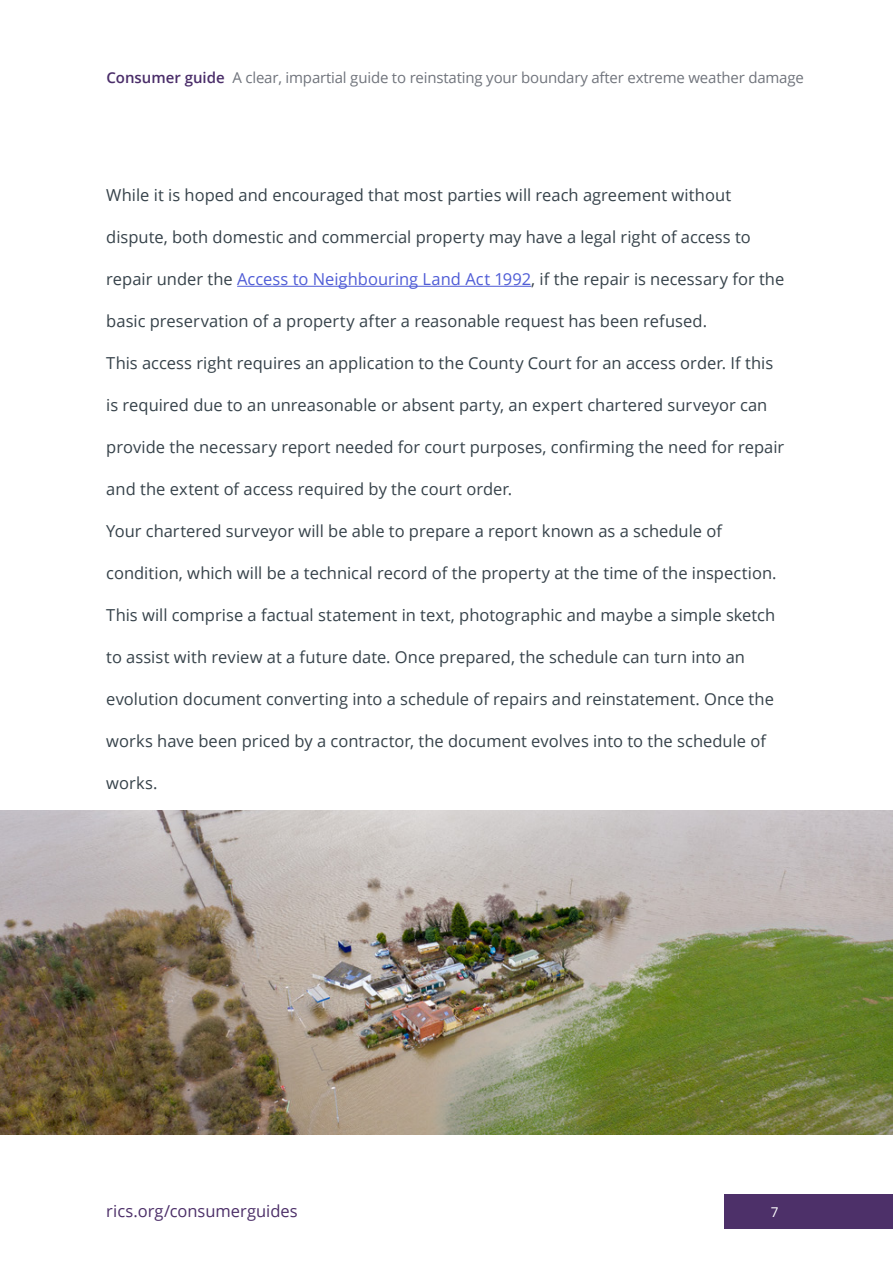
<style>
.page{position:relative;width:893px;height:1263px;background:#fff}
.page>*{position:absolute;margin:0;border:0;box-sizing:border-box;transform-origin:0 0}
.Body_text{font:16.5px "Open Sans";color:#36424a}
.t1{font:16.5px "Open Sans";color:#4d3069}
.t2{font:15px "Open Sans";letter-spacing:-.01em;color:#70747c}
.t3{font:13.5px "Open Sans";color:#fff}
.s1{font-weight:600;color:#4a2d69}
.s2{color:#4f5cd6}
</style>
<div class="page">
<hr style="left:237px;top:286px;width:294px;height:1px;background:#4f5cd6">
<img style="left:0;top:810px;width:893px;height:324px">
<div style="left:724px;top:1194px;width:169px;height:35px;background:#4d3069"></div>
<p class="t2" style="left:106px;top:67px;width:699px"><span class="s1">Consumer guide</span> A clear, impartial guide to reinstating your boundary after extreme weather damage</p>
<p class="Body_text" style="left:106px;top:184px;width:626px">While it is hoped and encouraged that most parties will reach agreement without</p>
<p class="Body_text" style="left:106px;top:226px;width:646px">dispute, both domestic and commercial property may have a legal right of access to</p>
<p class="Body_text" style="left:106px;top:268px;width:680px">repair under the <span class="s2">Access to Neighbouring Land Act 1992</span>, if the repair is necessary for the</p>
<p class="Body_text" style="left:106px;top:310px;width:602px">basic preservation of a property after a reasonable request has been refused.</p>
<p class="Body_text" style="left:106px;top:352px;width:668px">This access right requires an application to the County Court for an access order. If this</p>
<p class="Body_text" style="left:106px;top:394px;width:663px">is required due to an unreasonable or absent party, an expert chartered surveyor can</p>
<p class="Body_text" style="left:106px;top:436px;width:679px">provide the necessary report needed for court purposes, confirming the need for repair</p>
<p class="Body_text" style="left:106px;top:478px;width:407px">and the extent of access required by the court order.</p>
<p class="Body_text" style="left:106px;top:520px;width:617px">Your chartered surveyor will be able to prepare a report known as a schedule of</p>
<p class="Body_text" style="left:106px;top:562px;width:672px">condition, which will be a technical record of the property at the time of the inspection.</p>
<p class="Body_text" style="left:106px;top:604px;width:670px">This will comprise a factual statement in text, photographic and maybe a simple sketch</p>
<p class="Body_text" style="left:106px;top:646px;width:640px">to assist with review at a future date. Once prepared, the schedule can turn into an</p>
<p class="Body_text" style="left:106px;top:688px;width:669px">evolution document converting into a schedule of repairs and reinstatement. Once the</p>
<p class="Body_text" style="left:106px;top:730px;width:661px">works have been priced by a contractor, the document evolves into to the schedule of</p>
<p class="Body_text" style="left:106px;top:772px;width:53px">works.</p>
<p class="t1" style="left:106px;top:1200px;width:193px">rics.org/consumerguides</p>
<p class="t3" style="left:771px;top:1203px;width:9px">7</p>
</div>
